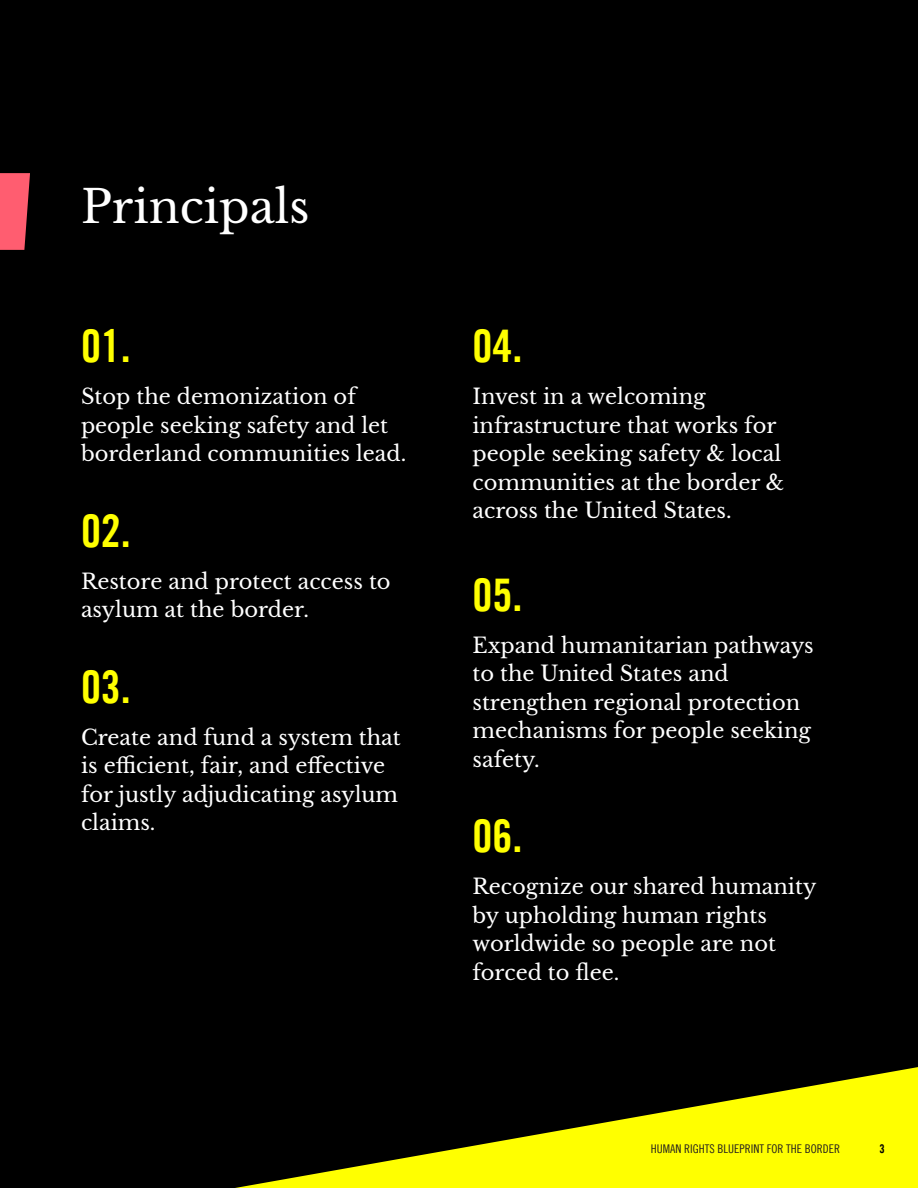
<style>
.page{position:relative;width:918px;height:1188px;background:#000}
.page>*{position:absolute;margin:0;border:0;box-sizing:border-box;transform-origin:0 0}
.Sub_Heading{font:45px "Amnesty Trade Gothic Bd Cn 20";color:#ff0}
.Graphic_Text{font:45px "Libre Baskerville";color:#fff}
.Graphic_Text___Yellow{font:45px "Amnesty Trade Gothic Bd Cn 20";color:#ff0}
.Sub_Heading-2{font:21px/28.5px "Libre Baskerville";color:#fff}
.Graphic_Text___Yellow-2{font:21px/28.5px "Libre Baskerville";color:#fff}
.t1{font:12px "Amnesty Trade Gothic Cn 18";color:#231f20}
.t2{font:12px "Amnesty Trade Gothic Bd Cn 20";color:#000}
</style>
<div class="page">
<svg style="left:235px;top:1067px;width:683px;height:121px"></svg>
<svg style="left:0;top:173px;width:30px;height:77px"></svg>
<p class="Graphic_Text" style="left:81px;top:179px;width:230px">Principals</p>
<p class="Graphic_Text___Yellow" style="left:81px;top:319px;width:51px">01.</p>
<p class="Graphic_Text___Yellow-2" style="left:81px;top:383px;width:327px">Stop the demonization of people seeking safety and let borderland communities lead.</p>
<p class="Sub_Heading" style="left:81px;top:504px;width:51px">02.</p>
<p class="Sub_Heading-2" style="left:81px;top:567px;width:311px">Restore and protect access to asylum at the border.</p>
<p class="Sub_Heading" style="left:81px;top:660px;width:51px">03.</p>
<p class="Sub_Heading-2" style="left:81px;top:723px;width:321px">Create and fund a system that is efficient, fair, and effective for justly adjudicating asylum claims.</p>
<p class="Sub_Heading" style="left:472px;top:319px;width:51px">04.</p>
<p class="Sub_Heading-2" style="left:472px;top:383px;width:313px">Invest in a welcoming infrastructure that works for people seeking safety &amp; local communities at the border &amp; across the United States.</p>
<p class="Graphic_Text___Yellow" style="left:472px;top:567px;width:51px">05.</p>
<p class="Graphic_Text___Yellow-2" style="left:472px;top:631px;width:343px">Expand humanitarian pathways to the United States and strengthen regional protection mechanisms for people seeking safety.</p>
<p class="Sub_Heading" style="left:472px;top:809px;width:51px">06.</p>
<p class="Sub_Heading-2" style="left:472px;top:873px;width:345px">Recognize our shared humanity by upholding human rights worldwide so people are not forced to flee.</p>
<p class="t1" style="left:651px;top:1142px;width:191px">HUMAN RIGHTS BLUEPRINT FOR THE BORDER</p>
<p class="t2" style="left:879px;top:1141px;width:7px">3</p>
</div>
